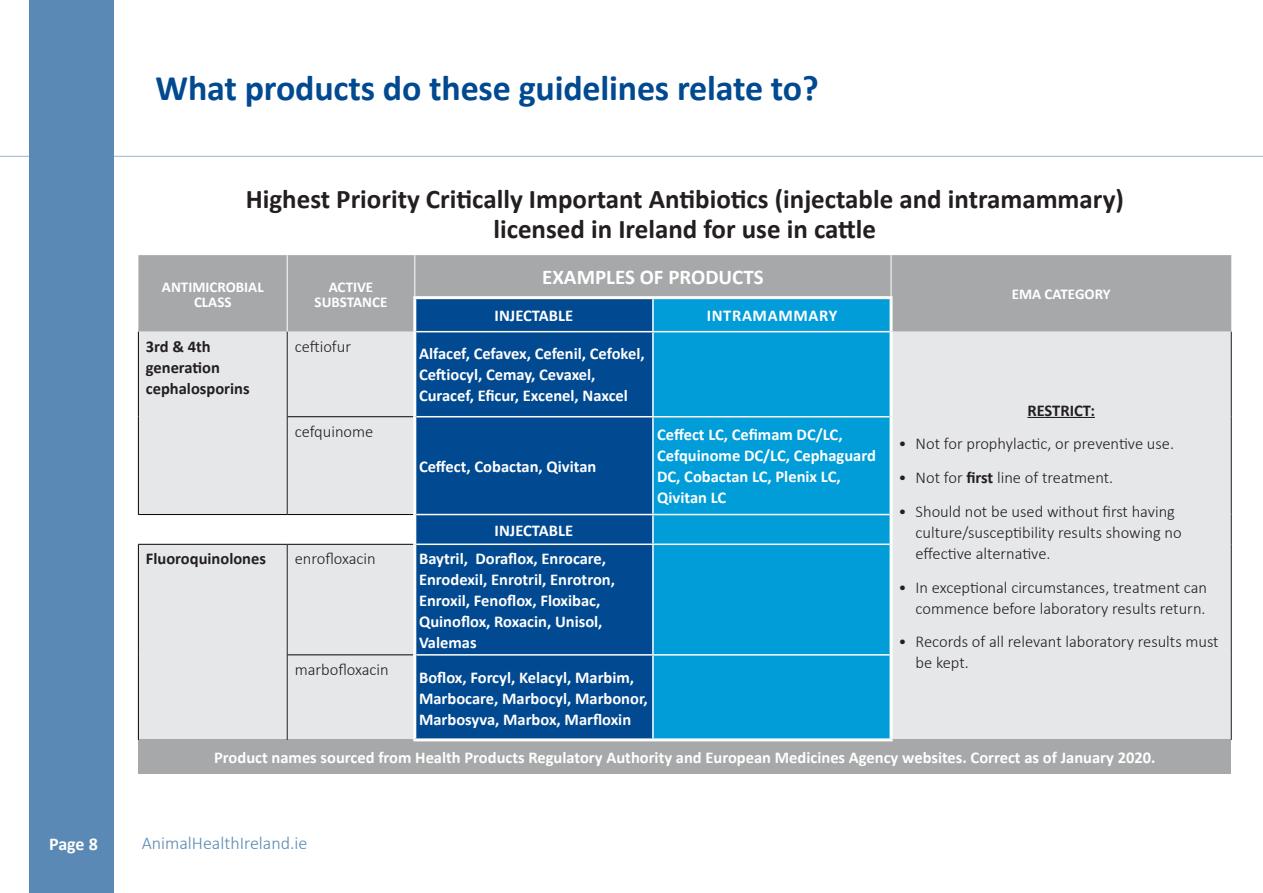
<style>
.page{position:relative;width:1263px;height:893px;background:#fff}
.page>*{position:absolute;margin:0;border:0;box-sizing:border-box;transform-origin:0 0}
.t1{font:700 36px "Calibri";letter-spacing:-.005em;color:#014990}
.t2{font:700 27px/30px "Calibri";color:#231f20;text-align:center}
.t3{font:700 21px "Calibri";color:#fff}
.t4{font:300 18px "Calibri";color:#5989b4}
.t5{font:700 18px "Calibri";color:#fff}
.t6{font:700 16.5px/21px "Calibri";color:#fff}
.t7{font:300 16.5px/21px "Calibri";color:#231f20}
.t8{font:700 16.5px/21px "Calibri";color:#231f20}
.t9{font:700 16.5px "Calibri";letter-spacing:.04em;color:#fff}
.t10{font:700 15px/15px "Calibri";color:#fff;text-align:center}
.s1{font-weight:700}
</style>
<div class="page">
<div style="left:29px;top:0;width:85px;height:893px;background:#5989b4"></div>
<div style="left:138px;top:255px;width:1093px;height:77px;background:#a7a8a9"></div>
<div style="left:416px;top:299px;width:236px;height:32px;background:#014990"></div>
<div style="left:654px;top:299px;width:235px;height:32px;background:#009dd9"></div>
<div style="left:138px;top:332px;width:1093px;height:408px;background:#e6e7e9"></div>
<div style="left:416px;top:332px;width:236px;height:406px;background:#014990"></div>
<div style="left:654px;top:332px;width:235px;height:406px;background:#009dd9"></div>
<div style="left:138px;top:740px;width:1093px;height:34px;background:#a7a8a9"></div>
<hr style="left:287px;top:255px;width:1px;height:43px;background:#fff">
<hr style="left:414px;top:255px;width:1px;height:41px;background:#fff">
<hr style="left:891px;top:255px;width:1px;height:41px;background:#fff">
<hr style="left:287px;top:298px;width:1px;height:34px;background:#fff">
<hr style="left:287px;top:416px;width:126px;height:1px;background:#040503">
<hr style="left:138px;top:514px;width:149px;height:1px;background:#040503">
<hr style="left:138px;top:544px;width:149px;height:1px;background:#040503">
<hr style="left:287px;top:514px;width:126px;height:1px;background:#040503">
<hr style="left:287px;top:544px;width:126px;height:1px;background:#040503">
<hr style="left:287px;top:655px;width:126px;height:1px;background:#040503">
<hr style="left:287px;top:332px;width:1px;height:85px;background:#231f20">
<hr style="left:287px;top:417px;width:1px;height:97px;background:#231f20">
<hr style="left:287px;top:544px;width:1px;height:111px;background:#231f20">
<hr style="left:287px;top:655px;width:1px;height:85px;background:#231f20">
<hr style="left:138px;top:332px;width:1px;height:85px;background:#040503">
<hr style="left:138px;top:417px;width:1px;height:97px;background:#040503">
<hr style="left:1231px;top:332px;width:1px;height:85px;background:#231f20">
<hr style="left:1231px;top:417px;width:1px;height:97px;background:#231f20">
<hr style="left:1231px;top:514px;width:1px;height:30px;background:#231f20">
<hr style="left:1231px;top:544px;width:1px;height:111px;background:#231f20">
<hr style="left:1231px;top:655px;width:1px;height:85px;background:#231f20">
<hr style="left:138px;top:544px;width:1px;height:111px;background:#040503">
<hr style="left:138px;top:655px;width:1px;height:85px;background:#040503">
<hr style="left:652px;top:332px;width:2px;height:84px;background:#fff">
<hr style="left:652px;top:417px;width:2px;height:97px;background:#fff">
<hr style="left:652px;top:545px;width:2px;height:109px;background:#fff">
<hr style="left:416px;top:654px;width:237px;height:2px;background:#fff">
<hr style="left:653px;top:654px;width:236px;height:2px;background:#fff">
<hr style="left:652px;top:656px;width:2px;height:82px;background:#fff">
<hr style="left:416px;top:416px;width:237px;height:1px;background:#fff">
<hr style="left:653px;top:416px;width:236px;height:1px;background:#fff">
<hr style="left:652px;top:299px;width:2px;height:32px;background:#fff">
<hr style="left:416px;top:331px;width:237px;height:1px;background:#fff">
<hr style="left:653px;top:331px;width:236px;height:1px;background:#fff">
<hr style="left:652px;top:515px;width:2px;height:29px;background:#fff">
<hr style="left:416px;top:544px;width:237px;height:1px;background:#fff">
<hr style="left:653px;top:544px;width:236px;height:1px;background:#fff">
<hr style="left:416px;top:514px;width:237px;height:1px;background:#fff">
<hr style="left:653px;top:514px;width:236px;height:1px;background:#fff">
<hr style="left:413px;top:296px;width:240px;height:3px;background:#fff">
<hr style="left:413px;top:299px;width:3px;height:33px;background:#fff">
<hr style="left:653px;top:296px;width:239px;height:3px;background:#fff">
<hr style="left:889px;top:299px;width:3px;height:33px;background:#fff">
<hr style="left:413px;top:332px;width:3px;height:85px;background:#fff">
<hr style="left:889px;top:332px;width:3px;height:85px;background:#fff">
<hr style="left:413px;top:417px;width:3px;height:97px;background:#fff">
<hr style="left:889px;top:417px;width:3px;height:97px;background:#fff">
<hr style="left:413px;top:514px;width:3px;height:30px;background:#fff">
<hr style="left:889px;top:514px;width:3px;height:30px;background:#fff">
<hr style="left:413px;top:544px;width:3px;height:111px;background:#fff">
<hr style="left:889px;top:544px;width:3px;height:111px;background:#fff">
<hr style="left:413px;top:655px;width:3px;height:83px;background:#fff">
<hr style="left:889px;top:655px;width:3px;height:83px;background:#fff">
<hr style="left:413px;top:738px;width:240px;height:3px;background:#fff">
<hr style="left:653px;top:738px;width:239px;height:3px;background:#fff">
<hr style="left:1027px;top:417px;width:68px;height:1px;background:#231f20">
<hr style="left:0;top:156px;width:1263px;height:1px;background:#5989b4">
<h1 class="t1" style="left:156px;top:63px;width:665px">What products do these guidelines relate to?</h1>
<h2 class="t2" style="left:246px;top:183px;width:879px">Highest Priority Critically Important Antibiotics (injectable and intramammary) licensed in Ireland for use in cattle</h2>
<p class="t10" style="left:162px;top:279px;width:103px">ANTIMICROBIAL<br>CLASS</p>
<p class="t10" style="left:315px;top:279px;width:74px">ACTIVE<br>SUBSTANCE</p>
<p class="t3" style="left:542px;top:262px;width:223px">EXAMPLES OF PRODUCTS</p>
<p class="t6" style="left:495px;top:305px;width:80px">INJECTABLE</p>
<p class="t9" style="left:707px;top:304px;width:132px">INTRAMAMMARY</p>
<p class="t10" style="left:1012px;top:286px;width:100px">EMA CATEGORY</p>
<p class="t8" style="left:146px;top:335px;width:105px">3rd &amp; 4th generation cephalosporins</p>
<p class="t7" style="left:295px;top:335px;width:58px">ceftiofur</p>
<p class="t6" style="left:419px;top:343px;width:227px">Alfacef, Cefavex, Cefenil, Cefokel,<br>Ceftiocyl, Cemay, Cevaxel,<br>Curacef, Eficur, Excenel, Naxcel</p>
<p class="t8" style="left:1027px;top:399px;width:69px">RESTRICT:</p>
<p class="t7" style="left:898px;top:433px;width:277px">• Not for prophylactic, or preventive use.</p>
<p class="t7" style="left:898px;top:467px;width:216px">• Not for <span class="s1">first</span> line of treatment.</p>
<p class="t7" style="left:915px;top:501px;width:268px;text-indent:-17px">• Should not be used without first having culture/susceptibility results showing no effective alternative.</p>
<p class="t7" style="left:898px;top:576px;width:310px;text-align:right">• In exceptional circumstances, treatment can commence before laboratory results return.</p>
<p class="t7" style="left:915px;top:631px;width:305px;text-indent:-17px">• Records of all relevant laboratory results must be kept.</p>
<p class="t7" style="left:295px;top:420px;width:80px">cefquinome</p>
<p class="t6" style="left:657px;top:424px;width:220px">Ceffect LC, Cefimam DC/LC,<br>Cefquinome DC/LC, Cephaguard<br>DC, Cobactan LC, Plenix LC,<br>Qivitan LC</p>
<p class="t6" style="left:419px;top:456px;width:179px">Ceffect, Cobactan, Qivitan</p>
<p class="t6" style="left:495px;top:519px;width:80px">INJECTABLE</p>
<p class="t8" style="left:146px;top:548px;width:122px">Fluoroquinolones</p>
<p class="t7" style="left:295px;top:548px;width:83px">enrofloxacin</p>
<p class="t6" style="left:419px;top:548px;width:197px">Baytril, Doraflox, Enrocare,<br>Enrodexil, Enrotril, Enrotron,<br>Enroxil, Fenoflox, Floxibac,<br>Quinoflox, Roxacin, Unisol,<br>Valemas</p>
<p class="t7" style="left:295px;top:659px;width:96px">marbofloxacin</p>
<p class="t6" style="left:419px;top:666px;width:230px">Boflox, Forcyl, Kelacyl, Marbim,<br>Marbocare, Marbocyl, Marbonor,<br>Marbosyva, Marbox, Marfloxin</p>
<p class="t6" style="left:214px;top:747px;width:943px">Product names sourced from Health Products Regulatory Authority and European Medicines Agency websites. Correct as of January 2020.</p>
<p class="t5" style="left:49px;top:831px;width:50px">Page 8</p>
<p class="t4" style="left:142px;top:832px;width:167px">AnimalHealthIreland.ie</p>
</div>
